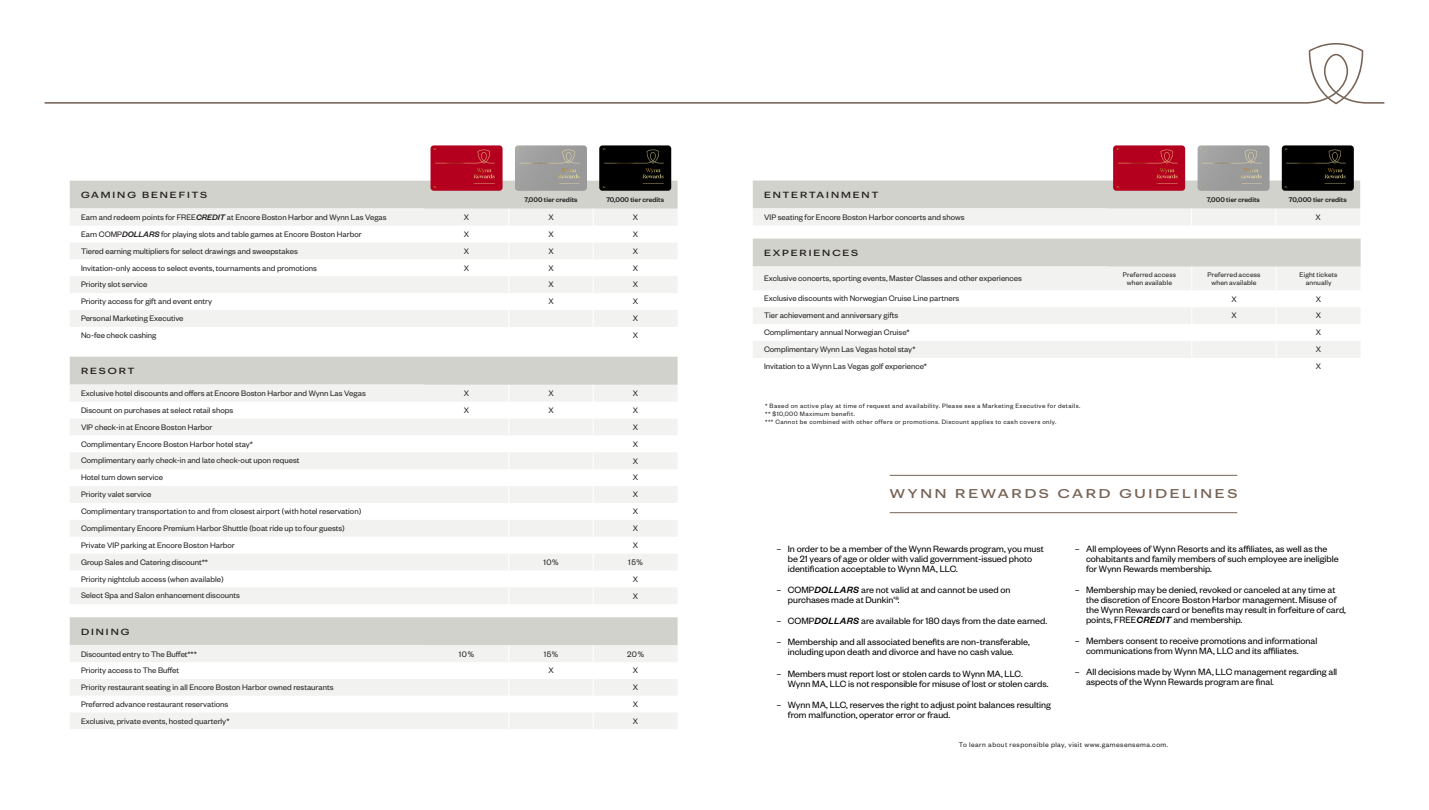
<style>
.page{position:relative;width:1429px;height:810px;background:#fff}
.page>*{position:absolute;margin:0;border:0;box-sizing:border-box;transform-origin:0 0}
.t1{font:500 12.5px "Graphik Wide";letter-spacing:.225em;color:#776456}
.t2{font:10px/10px "Founders Grotesk";color:#000001}
.t3{font:8.75px "Founders Grotesk";color:#231f20}
.t4{font:500 8.75px "Graphik Wide";letter-spacing:.225em;color:#231f20}
.t5{font:7.5px/7.5px "Founders Grotesk";letter-spacing:.02em;color:#231f20;text-align:center}
.t6{font:500 7.5px "Founders Grotesk";color:#231f20}
.t7{font:7.5px "Founders Grotesk";letter-spacing:.06em;color:#231f20}
.t8{font:6.88px "Founders Grotesk";letter-spacing:.06em;color:#231f20}
.s1{font-weight:500;font-style:italic}
</style>
<div class="page">
<hr style="left:890px;top:512px;width:347px;height:1px;background:#776456">
<hr style="left:890px;top:475px;width:347px;height:1px;background:#776456">
<svg style="left:753px;top:181px;width:607px;height:44px"></svg>
<svg style="left:753px;top:239px;width:607px;height:119px"></svg>
<svg style="left:70px;top:357px;width:607px;height:247px"></svg>
<svg style="left:70px;top:181px;width:607px;height:146px"></svg>
<svg style="left:70px;top:617px;width:607px;height:112px"></svg>
<img style="left:430px;top:145px;width:72px;height:46px">
<img style="left:1113px;top:145px;width:72px;height:46px">
<img style="left:515px;top:145px;width:72px;height:46px">
<img style="left:1197px;top:145px;width:72px;height:46px">
<img style="left:599px;top:145px;width:72px;height:46px">
<img style="left:1282px;top:145px;width:72px;height:46px">
<svg style="left:45px;top:43px;width:1339px;height:61px"></svg>
<p class="t4" style="left:764px;top:188px;width:116px">ENTERTAINMENT</p>
<p class="t3" style="left:764px;top:212px;width:202px">VIP seating for Encore Boston Harbor concerts and shows</p>
<p class="t3" style="left:1315px;top:212px;width:7px">X</p>
<p class="t4" style="left:764px;top:246px;width:96px">EXPERIENCES</p>
<p class="t3" style="left:764px;top:273px;width:259px">Exclusive concerts, sporting events, Master Classes and other experiences</p>
<p class="t5" style="left:1123px;top:271px;width:55px">Preferred access when available</p>
<p class="t5" style="left:1207px;top:271px;width:55px">Preferred access when available</p>
<p class="t5" style="left:1299px;top:271px;width:39px">Eight tickets annually</p>
<p class="t3" style="left:764px;top:293px;width:197px">Exclusive discounts with Norwegian Cruise Line partners</p>
<p class="t3" style="left:1231px;top:293px;width:7px">X</p>
<p class="t3" style="left:1316px;top:293px;width:7px">X</p>
<p class="t3" style="left:764px;top:310px;width:136px">Tier achievement and anniversary gifts</p>
<p class="t3" style="left:1231px;top:310px;width:7px">X</p>
<p class="t3" style="left:1316px;top:310px;width:7px">X</p>
<p class="t3" style="left:764px;top:327px;width:147px">Complimentary annual Norwegian Cruise*</p>
<p class="t3" style="left:1316px;top:327px;width:7px">X</p>
<p class="t3" style="left:764px;top:344px;width:153px">Complimentary Wynn Las Vegas hotel stay*</p>
<p class="t3" style="left:1316px;top:344px;width:7px">X</p>
<p class="t3" style="left:764px;top:361px;width:164px">Invitation to a Wynn Las Vegas golf experience*</p>
<p class="t3" style="left:1316px;top:361px;width:7px">X</p>
<p class="t4" style="left:81px;top:188px;width:128px">GAMING BENEFITS</p>
<p class="t3" style="left:81px;top:212px;width:307px">Earn and redeem points for FREE<span class="s1">CREDIT</span> at Encore Boston Harbor and Wynn Las Vegas</p>
<p class="t3" style="left:464px;top:212px;width:7px">X</p>
<p class="t3" style="left:548px;top:212px;width:7px">X</p>
<p class="t3" style="left:633px;top:212px;width:7px">X</p>
<p class="t3" style="left:81px;top:229px;width:282px">Earn COMP<span class="s1">DOLLARS</span> for playing slots and table games at Encore Boston Harbor</p>
<p class="t3" style="left:464px;top:229px;width:7px">X</p>
<p class="t3" style="left:548px;top:229px;width:7px">X</p>
<p class="t3" style="left:633px;top:229px;width:7px">X</p>
<p class="t3" style="left:81px;top:245px;width:218px">Tiered earning multipliers for select drawings and sweepstakes</p>
<p class="t3" style="left:464px;top:246px;width:7px">X</p>
<p class="t3" style="left:548px;top:246px;width:7px">X</p>
<p class="t3" style="left:633px;top:246px;width:7px">X</p>
<p class="t3" style="left:81px;top:262px;width:237px">Invitation-only access to select events, tournaments and promotions</p>
<p class="t3" style="left:464px;top:262px;width:7px">X</p>
<p class="t3" style="left:548px;top:262px;width:7px">X</p>
<p class="t3" style="left:633px;top:262px;width:7px">X</p>
<p class="t3" style="left:81px;top:279px;width:68px">Priority slot service</p>
<p class="t3" style="left:548px;top:279px;width:7px">X</p>
<p class="t3" style="left:633px;top:279px;width:7px">X</p>
<p class="t3" style="left:81px;top:296px;width:133px">Priority access for gift and event entry</p>
<p class="t3" style="left:548px;top:296px;width:7px">X</p>
<p class="t3" style="left:633px;top:296px;width:7px">X</p>
<p class="t3" style="left:81px;top:313px;width:104px">Personal Marketing Executive</p>
<p class="t3" style="left:633px;top:313px;width:7px">X</p>
<p class="t3" style="left:81px;top:330px;width:77px">No-fee check cashing</p>
<p class="t3" style="left:633px;top:330px;width:7px">X</p>
<p class="t6" style="left:524px;top:195px;width:55px">7,000 tier credits</p>
<p class="t6" style="left:606px;top:195px;width:59px">70,000 tier credits</p>
<p class="t6" style="left:1207px;top:195px;width:55px">7,000 tier credits</p>
<p class="t6" style="left:1289px;top:195px;width:59px">70,000 tier credits</p>
<p class="t4" style="left:81px;top:364px;width:55px">RESORT</p>
<p class="t3" style="left:81px;top:388px;width:286px">Exclusive hotel discounts and offers at Encore Boston Harbor and Wynn Las Vegas</p>
<p class="t3" style="left:464px;top:388px;width:7px">X</p>
<p class="t3" style="left:548px;top:388px;width:7px">X</p>
<p class="t3" style="left:633px;top:388px;width:7px">X</p>
<p class="t3" style="left:81px;top:405px;width:154px">Discount on purchases at select retail shops</p>
<p class="t3" style="left:464px;top:405px;width:7px">X</p>
<p class="t3" style="left:548px;top:405px;width:7px">X</p>
<p class="t3" style="left:633px;top:405px;width:7px">X</p>
<p class="t3" style="left:81px;top:422px;width:133px">VIP check-in at Encore Boston Harbor</p>
<p class="t3" style="left:633px;top:422px;width:7px">X</p>
<p class="t3" style="left:81px;top:438px;width:174px">Complimentary Encore Boston Harbor hotel stay*</p>
<p class="t3" style="left:633px;top:439px;width:7px">X</p>
<p class="t3" style="left:81px;top:455px;width:220px">Complimentary early check-in and late check-out upon request</p>
<p class="t3" style="left:633px;top:455px;width:7px">X</p>
<p class="t3" style="left:81px;top:472px;width:84px">Hotel turn down service</p>
<p class="t3" style="left:633px;top:472px;width:7px">X</p>
<p class="t3" style="left:81px;top:489px;width:72px">Priority valet service</p>
<p class="t3" style="left:633px;top:489px;width:7px">X</p>
<p class="t3" style="left:81px;top:506px;width:282px">Complimentary transportation to and from closest airport (with hotel reservation)</p>
<p class="t3" style="left:633px;top:506px;width:7px">X</p>
<p class="t3" style="left:81px;top:523px;width:265px">Complimentary Encore Premium Harbor Shuttle (boat ride up to four guests)</p>
<p class="t3" style="left:633px;top:523px;width:7px">X</p>
<p class="t3" style="left:81px;top:540px;width:155px">Private VIP parking at Encore Boston Harbor</p>
<p class="t3" style="left:633px;top:540px;width:7px">X</p>
<p class="t3" style="left:81px;top:557px;width:129px">Group Sales and Catering discount**</p>
<p class="t3" style="left:543px;top:557px;width:17px">10%</p>
<p class="t3" style="left:628px;top:557px;width:16px">15%</p>
<p class="t3" style="left:81px;top:573px;width:144px">Priority nightclub access (when available)</p>
<p class="t3" style="left:633px;top:574px;width:7px">X</p>
<p class="t3" style="left:81px;top:590px;width:160px">Select Spa and Salon enhancement discounts</p>
<p class="t3" style="left:633px;top:590px;width:7px">X</p>
<p class="t8" style="left:765px;top:401px;width:317px">* Based on active play at time of request and availability. Please see a Marketing Executive for details.</p>
<p class="t8" style="left:765px;top:410px;width:91px">** $10,000 Maximum benefit.</p>
<p class="t8" style="left:765px;top:418px;width:293px">*** Cannot be combined with other offers or promotions. Discount applies to cash covers only.</p>
<p class="t1" style="left:890px;top:484px;width:349px">WYNN REWARDS CARD GUIDELINES</p>
<p class="t2" style="left:788px;top:543px;width:257px;text-indent:-11px">– In order to be a member of the Wynn Rewards program, you must be 21 years of age or older with valid government-issued photo identification acceptable to Wynn MA, LLC.</p>
<p class="t2" style="left:788px;top:584px;width:224px;text-indent:-11px">– COMP<span class="s1">DOLLARS</span> are not valid at and cannot be used on purchases made at Dunkin'®.</p>
<p class="t2" style="left:776px;top:615px;width:272px">– COMP<span class="s1">DOLLARS</span> are available for 180 days from the date earned.</p>
<p class="t2" style="left:776px;top:637px;width:255px;text-align:center">– Membership and all associated benefits are non-transferable, including upon death and divorce and have no cash value.</p>
<p class="t2" style="left:788px;top:668px;width:262px;text-indent:-11px">– Members must report lost or stolen cards to Wynn MA, LLC.<br>Wynn MA, LLC is not responsible for misuse of lost or stolen cards.</p>
<p class="t2" style="left:788px;top:699px;width:264px;text-indent:-11px">– Wynn MA, LLC, reserves the right to adjust point balances resulting from malfunction, operator error or fraud.</p>
<p class="t2" style="left:1086px;top:543px;width:254px;text-indent:-11px">– All employees of Wynn Resorts and its affiliates, as well as the cohabitants and family members of such employee are ineligible for Wynn Rewards membership.</p>
<p class="t2" style="left:1086px;top:584px;width:261px;text-indent:-11px">– Membership may be denied, revoked or canceled at any time at the discretion of Encore Boston Harbor management. Misuse of the Wynn Rewards card or benefits may result in forfeiture of card, points, FREE<span class="s1">CREDIT</span> and membership.</p>
<p class="t2" style="left:1086px;top:635px;width:233px;text-indent:-11px">– Members consent to receive promotions and informational communications from Wynn MA, LLC and its affiliates.</p>
<p class="t2" style="left:1086px;top:667px;width:253px;text-indent:-11px">– All decisions made by Wynn MA, LLC management regarding all aspects of the Wynn Rewards program are final.</p>
<p class="t4" style="left:81px;top:625px;width:50px">DINING</p>
<p class="t3" style="left:81px;top:648px;width:117px">Discounted entry to The Buffet***</p>
<p class="t3" style="left:459px;top:648px;width:17px">10%</p>
<p class="t3" style="left:544px;top:648px;width:16px">15%</p>
<p class="t3" style="left:627px;top:648px;width:19px">20%</p>
<p class="t3" style="left:81px;top:665px;width:100px">Priority access to The Buffet</p>
<p class="t3" style="left:548px;top:665px;width:7px">X</p>
<p class="t3" style="left:633px;top:665px;width:7px">X</p>
<p class="t3" style="left:81px;top:682px;width:254px">Priority restaurant seating in all Encore Boston Harbor owned restaurants</p>
<p class="t3" style="left:633px;top:682px;width:7px">X</p>
<p class="t3" style="left:81px;top:699px;width:149px">Preferred advance restaurant reservations</p>
<p class="t3" style="left:633px;top:699px;width:7px">X</p>
<p class="t3" style="left:81px;top:715px;width:150px">Exclusive, private events, hosted quarterly*</p>
<p class="t3" style="left:633px;top:715px;width:7px">X</p>
<p class="t7" style="left:959px;top:740px;width:211px">To learn about responsible play, visit www.gamesensema.com.</p>
</div>
